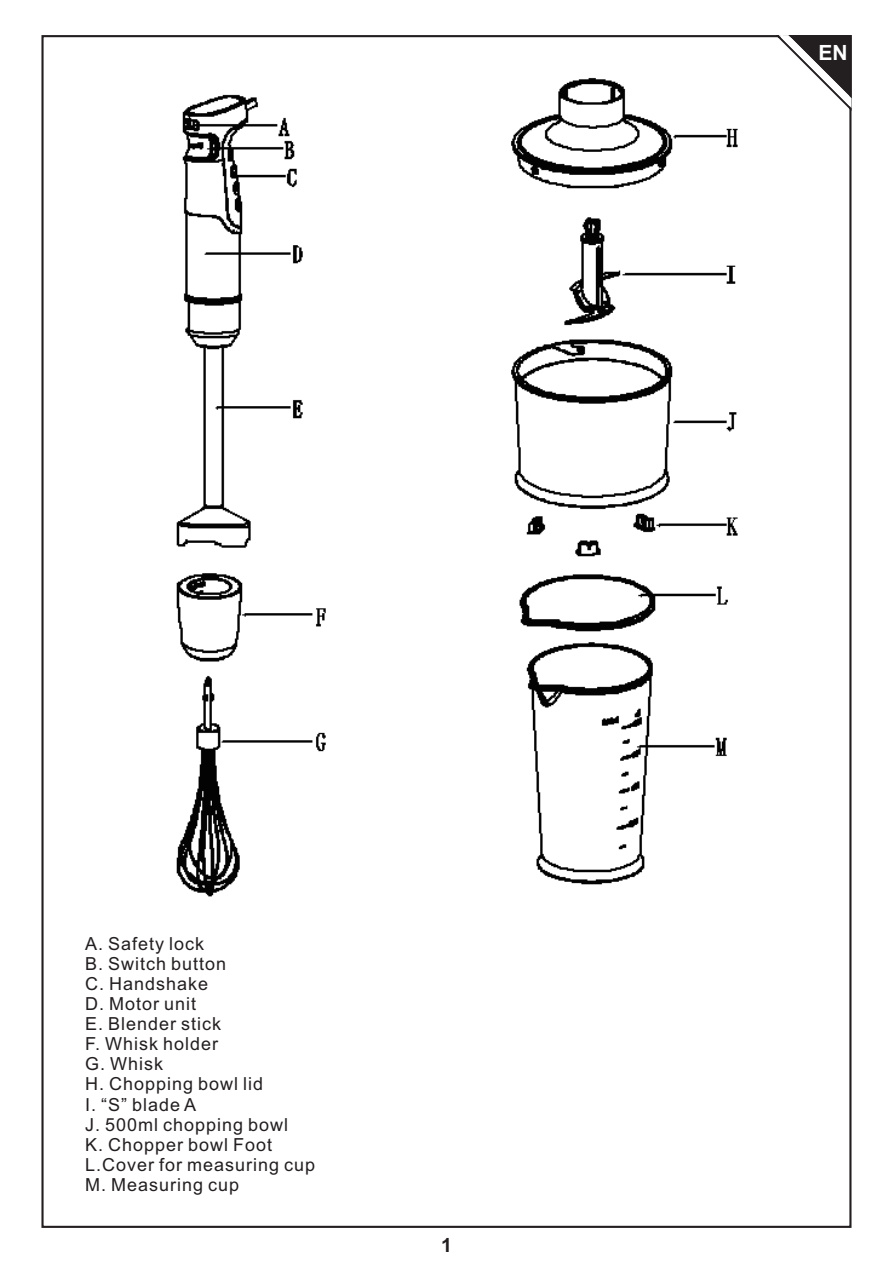
<style>
.page{position:relative;width:893px;height:1263px;background:#fff}
.page>*{position:absolute;margin:0;border:0;box-sizing:border-box;transform-origin:0 0}
.t1{font:700 21px "Arial";color:#fff}
.t2{font:700 19.5px "Arial";color:#231f20}
.t3{font:18px/20.1px "Arial";letter-spacing:.055em;color:#231f20}
</style>
<div class="page">
<svg style="left:775px;top:35px;width:77px;height:79px"></svg>
<img style="left:176px;top:77px;width:562px;height:820px">
<p class="t3" style="left:85px;top:935px;width:232px">A. Safety lock<br>B. Switch button<br>C. Handshake<br>D. Motor unit<br>E. Blender stick<br>F. Whisk holder<br>G. Whisk<br>H. Chopping bowl lid<br>I. “S” blade A<br>J. 500ml chopping bowl<br>K. Chopper bowl Foot<br>L.Cover for measuring cup<br>M. Measuring cup</p>
<p class="t2" style="left:441px;top:1238px;width:12px">1</p>
<p class="t1" style="left:818px;top:44px;width:31px">EN</p>
</div>
